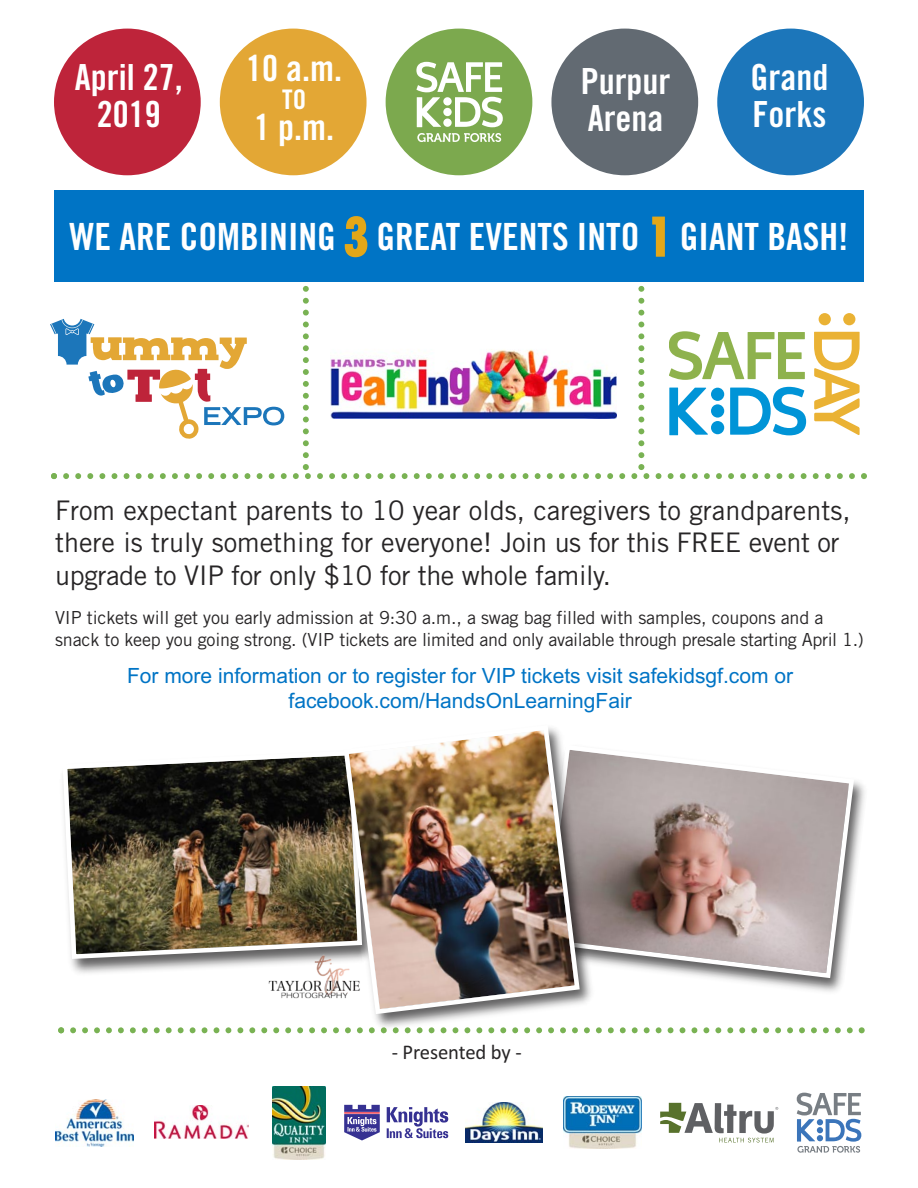
<style>
.page{position:relative;width:918px;height:1188px;background:#fff}
.page>*{position:absolute;margin:0;border:0;box-sizing:border-box;transform-origin:0 0}
.t1{font:37.5px "Trade Gothic Bold Cond Twenty";color:#fff}
.t2{font:36px/37.2px "Trade Gothic Bold Cond Twenty";color:#fff}
.t3{font:27px/32.4px "Trade Gothic";color:#272526}
.t4{font:27px "Trade Gothic Bold Cond Twenty";color:#fff}
.t5{font:21px/25.2px "Arial";color:#0074c5;text-align:center}
.t6{font:21px "Calibri";letter-spacing:-.005em;color:#272526}
.t7{font:18px/21.6px "Trade Gothic";letter-spacing:-.01em;color:#272526}
.s1{font-family:"Futura BT";font-weight:700;font-stretch:condensed;font-size:54px;color:#e3a718}
</style>
<div class="page">
<div style="left:54px;top:190px;width:810px;height:91px;background:#0074c5"></div>
<svg style="left:50px;top:281px;width:817px;height:198px"></svg>
<svg style="left:58px;top:1027px;width:807px;height:6px"></svg>
<svg style="left:660px;top:1103px;width:118px;height:40px"></svg>
<svg style="left:797px;top:1093px;width:64px;height:60px"></svg>
<div style="left:54px;top:29px;width:147px;height:146px;background:#be243a;border-radius:50%"></div>
<div style="left:220px;top:29px;width:147px;height:146px;background:#e3a735;border-radius:50%"></div>
<div style="left:386px;top:29px;width:146px;height:146px;background:#7ca94e;border-radius:50%"></div>
<div style="left:551px;top:29px;width:147px;height:146px;background:#626a72;border-radius:50%"></div>
<div style="left:717px;top:29px;width:147px;height:146px;background:#1c76ba;border-radius:50%"></div>
<svg style="left:417px;top:133px;width:84px;height:9px"></svg>
<svg style="left:416px;top:62px;width:87px;height:65px"></svg>
<img style="left:742px;top:781px;width:123px;height:211px">
<svg style="left:600px;top:753px;width:257px;height:228px;background:#b6a8a5"></svg>
<img style="left:71px;top:961px;width:157px;height:12px">
<img style="left:62px;top:756px;width:274px;height:205px">
<img style="left:336px;top:751px;width:264px;height:283px">
<img style="left:341px;top:727px;width:241px;height:290px">
<img style="left:228px;top:951px;width:144px;height:68px">
<img style="left:55px;top:1099px;width:79px;height:47px">
<img style="left:466px;top:1103px;width:77px;height:40px">
<img style="left:273px;top:1086px;width:53px;height:73px">
<img style="left:155px;top:1105px;width:94px;height:34px">
<svg style="left:387px;top:1107px;width:61px;height:31px"></svg>
<svg style="left:344px;top:1105px;width:36px;height:35px"></svg>
<img style="left:564px;top:1096px;width:78px;height:53px">
<p class="t2" style="left:75px;top:62px;width:109px;text-align:center">April 27,<br>2019</p>
<p class="t2" style="left:246px;top:53px;width:97px">10 a.m.</p>
<p class="t4" style="left:282px;top:89px;width:26px">TO</p>
<p class="t2" style="left:254px;top:111px;width:81px">1 p.m.</p>
<p class="t2" style="left:581px;top:65px;width:91px">Purpur<br>Arena</p>
<p class="t2" style="left:751px;top:61px;width:79px">Grand<br>Forks</p>
<p class="t1" style="left:69px;top:223px;width:781px">WE ARE COMBINING <span class="s1">3</span> GREAT EVENTS INTO <span class="s1">1</span> GIANT BASH!</p>
<p class="t3" style="left:55px;top:496px;width:797px">From expectant parents to 10 year olds, caregivers to grandparents, there is truly something for everyone! Join us for this FREE event or upgrade to VIP for only $10 for the whole family.</p>
<p class="t7" style="left:55px;top:608px;width:810px">VIP tickets will get you early admission at 9:30 a.m., a swag bag filled with samples, coupons and a snack to keep you going strong. (VIP tickets are limited and only available through presale starting April 1.)</p>
<p class="t5" style="left:127px;top:665px;width:667px">For more information or to register for VIP tickets visit safekidsgf.com or facebook.com/HandsOnLearningFair</p>
<p class="t6" style="left:392px;top:1039px;width:132px">‐ Presented by ‐</p>
</div>
